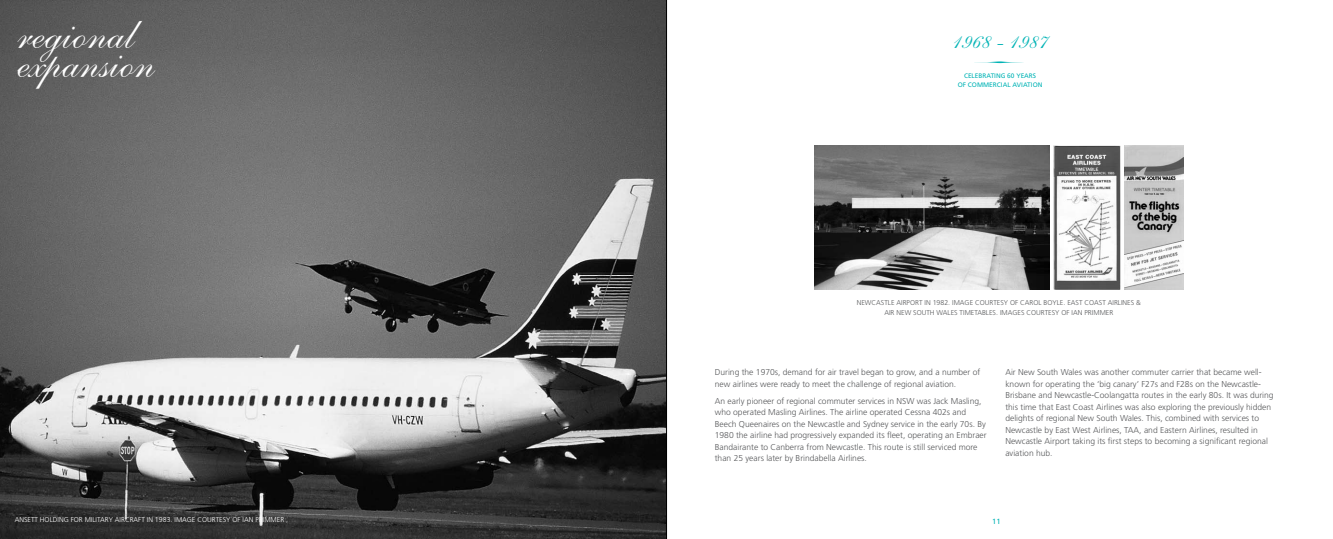
<style>
.page{position:relative;width:1333px;height:539px;background:#fff}
.page>*{position:absolute;margin:0;border:0;box-sizing:border-box;transform-origin:0 0}
.t1{font:45px "Shelley Allegro Script";color:#fff}
.t2{font:25px "Shelley Allegro Script";color:#00b3b5}
.t3{font:300 8.5px/11.5px "Frutiger";color:#58595b}
.t4{font:7.5px "Frutiger";color:#00b3b5}
.t5{font:300 7px "Frutiger";color:#58595b}
.t6{font:300 7px "Frutiger";color:#fff}
.t7{font:6.5px/9px "Frutiger";color:#00b3b5;text-align:center}
</style>
<div class="page">
<img style="left:814px;top:145px;width:235px;height:145px">
<img style="left:1053px;top:145px;width:67px;height:145px">
<img style="left:1124px;top:145px;width:58px;height:145px">
<img style="left:0;top:0;width:666px;height:539px">
<svg style="left:974px;top:61px;width:49px;height:2px"></svg>
<hr style="left:666px;top:0;width:1px;height:539px;background:#000">
<h1 class="t1" style="left:17px;top:6px;width:119px">regional</h1>
<h1 class="t1" style="left:17px;top:35px;width:139px">expansion</h1>
<p class="t6" style="left:15px;top:515px;width:48px">ANSETT HOLDING</p>
<p class="t6" style="left:71px;top:515px;width:5px">FOR</p>
<p class="t6" style="left:85px;top:515px;width:123px">MI LITARY AIRCRAFT IN 1983. IMAGE COUR</p>
<p class="t6" style="left:216px;top:515px;width:9px">TESY</p>
<p class="t6" style="left:232px;top:515px;width:32px">OF IAN PRIMMER</p>
<h2 class="t2" style="left:951px;top:25px;width:97px">1968 - 1987</h2>
<p class="t7" style="left:957px;top:72px;width:86px">CELEBRATING 60 YEARS<br>OF COMMERCIAL AVIATION</p>
<p class="t5" style="left:856px;top:298px;width:129px">NEWCASTLE AIRPORT IN 1982. IMAGE COUR</p>
<p class="t5" style="left:993px;top:298px;width:9px">TESY</p>
<p class="t5" style="left:1010px;top:298px;width:115px">OF CARO L BOYLE. EAST COAST AIRLINES</p>
<p class="t5" style="left:1136px;top:298px;width:6px">&amp;</p>
<p class="t5" style="left:884px;top:308px;width:34px">AIRNEW SOU</p>
<p class="t5" style="left:926px;top:308px;width:91px">TH WALES TIMETABLES . IMAGES</p>
<p class="t5" style="left:1026px;top:308px;width:11px">COUR</p>
<p class="t5" style="left:1044px;top:308px;width:9px">TESY</p>
<p class="t5" style="left:1061px;top:308px;width:32px">OF IAN PRIMMER</p>
<p class="t3" style="left:714px;top:366px;width:267px">During the 1970s, demand for air travel began to grow, and a number of new airlines were ready to meet the challenge of regional aviation.</p>
<p class="t3" style="left:714px;top:395px;width:273px">An early pioneer of regional commuter services in NSW was Jack Masling, who operated Masling Airlines. The airline operated Cessna 402s and Beech Queenaires on the Newcastle and Sydney service in the early 70s. By 1980 the airline had progressively expanded its fleet, operating an Embraer Bandairante to Canberra from Newcastle. This route is still serviced more than 25 years later by Brindabella Airlines.</p>
<p class="t3" style="left:1005px;top:366px;width:270px">Air New South Wales was another commuter carrier that became well&shy;known for operating the ‘big canary’ F27s and F28s on the Newcastle-Brisbane and Newcastle-Coolangatta routes in the early 80s. It was during this time that East Coast Airlines was also exploring the previously hidden delights of regional New South Wales. This, combined with services to Newcastle by East West Airlines, TAA, and Eastern Airlines, resulted in Newcastle Airport taking its first steps to becoming a significant regional aviation hub.</p>
<p class="t4" style="left:992px;top:517px;width:10px">11</p>
</div>
